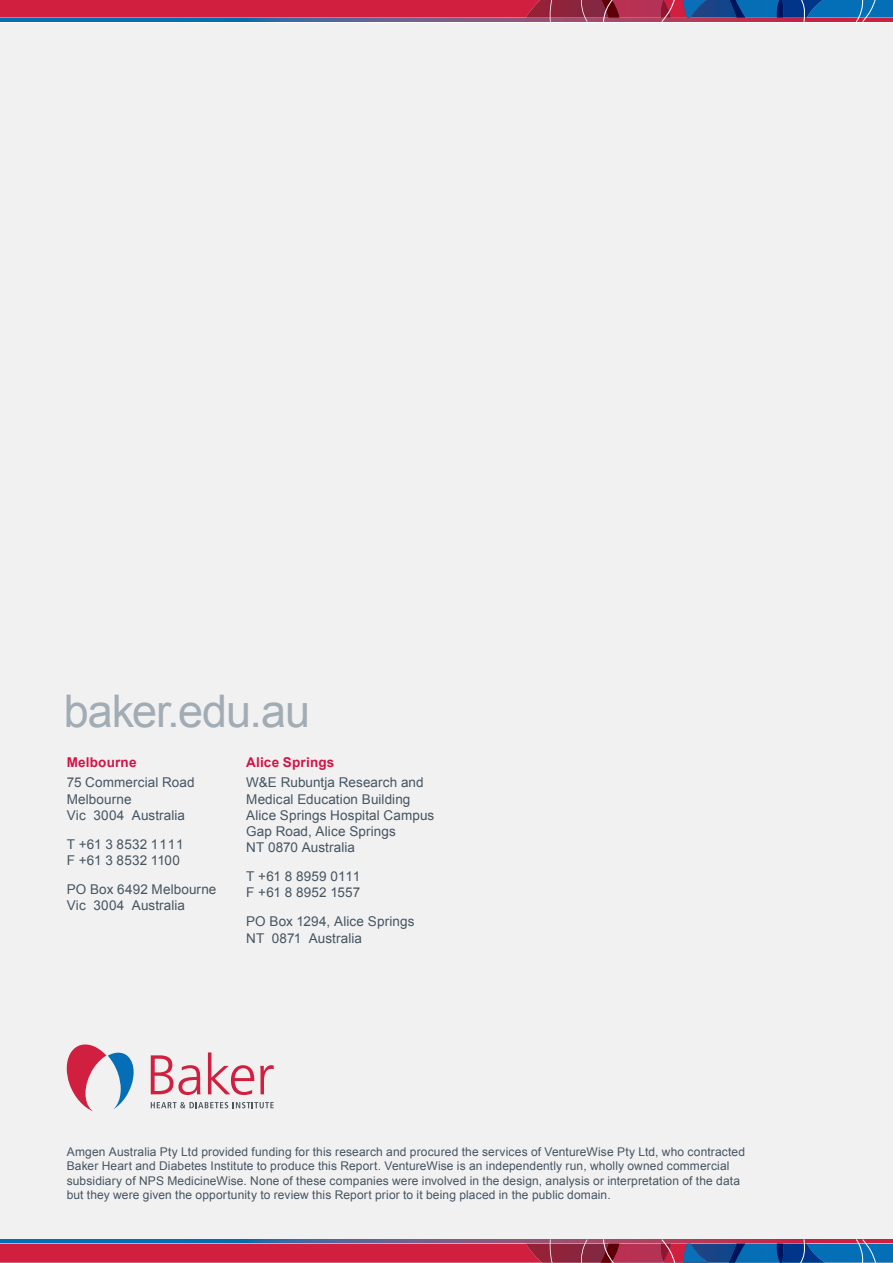
<style>
.page{position:relative;width:893px;height:1263px;background:#f1f1f2}
.page>*{position:absolute;margin:0;border:0;box-sizing:border-box;transform-origin:0 0}
.t1{font:45px "Arial";letter-spacing:-.025em;color:#a2acb4}
.t2{font:13.5px/16.2px "Arial";letter-spacing:.005em;color:#455560}
.t3{font:700 13.5px "Arial";letter-spacing:.015em;color:#d31245}
.t4{font:12px/14.4px "Arial";letter-spacing:.01em;color:#455560}
</style>
<div class="page">
<svg style="left:0;top:0;width:893px;height:23px"></svg>
<svg style="left:0;top:1239px;width:893px;height:24px"></svg>
<svg style="left:151px;top:1055px;width:49px;height:40px"></svg>
<svg style="left:208px;top:1052px;width:46px;height:43px"></svg>
<svg style="left:260px;top:1065px;width:14px;height:29px"></svg>
<svg style="left:151px;top:1102px;width:123px;height:6px"></svg>
<svg style="left:67px;top:1044px;width:67px;height:67px"></svg>
<h1 class="t1" style="left:64px;top:682px;width:248px">baker.edu.au</h1>
<p class="t3" style="left:67px;top:753px;width:71px">Melbourne</p>
<p class="t2" style="left:67px;top:775px;width:129px">75 Commercial Road<br>Melbourne<br>Vic 3004 Australia</p>
<p class="t2" style="left:67px;top:836px;width:118px">T +61 3 8532 1111<br>F +61 3 8532 1100</p>
<p class="t2" style="left:67px;top:881px;width:151px">PO Box 6492 Melbourne<br>Vic 3004 Australia</p>
<p class="t3" style="left:246px;top:753px;width:90px">Alice Springs</p>
<p class="t2" style="left:246px;top:775px;width:190px">W&amp;E Rubuntja Research and<br>Medical Education Building<br>Alice Springs Hospital Campus<br>Gap Road, Alice Springs<br>NT 0870 Australia</p>
<p class="t2" style="left:246px;top:868px;width:116px">T +61 8 8959 0111<br>F +61 8 8952 1557</p>
<p class="t2" style="left:246px;top:913px;width:170px">PO Box 1294, Alice Springs<br>NT 0871 Australia</p>
<p class="t4" style="left:67px;top:1145px;width:680px">Amgen Australia Pty Ltd provided funding for this research and procured the services of VentureWise Pty Ltd, who contracted Baker Heart and Diabetes Institute to produce this Report. VentureWise is an independently run, wholly owned commercial subsidiary of NPS MedicineWise. None of these companies were involved in the design, analysis or interpretation of the data but they were given the opportunity to review this Report prior to it being placed in the public domain.</p>
</div>
